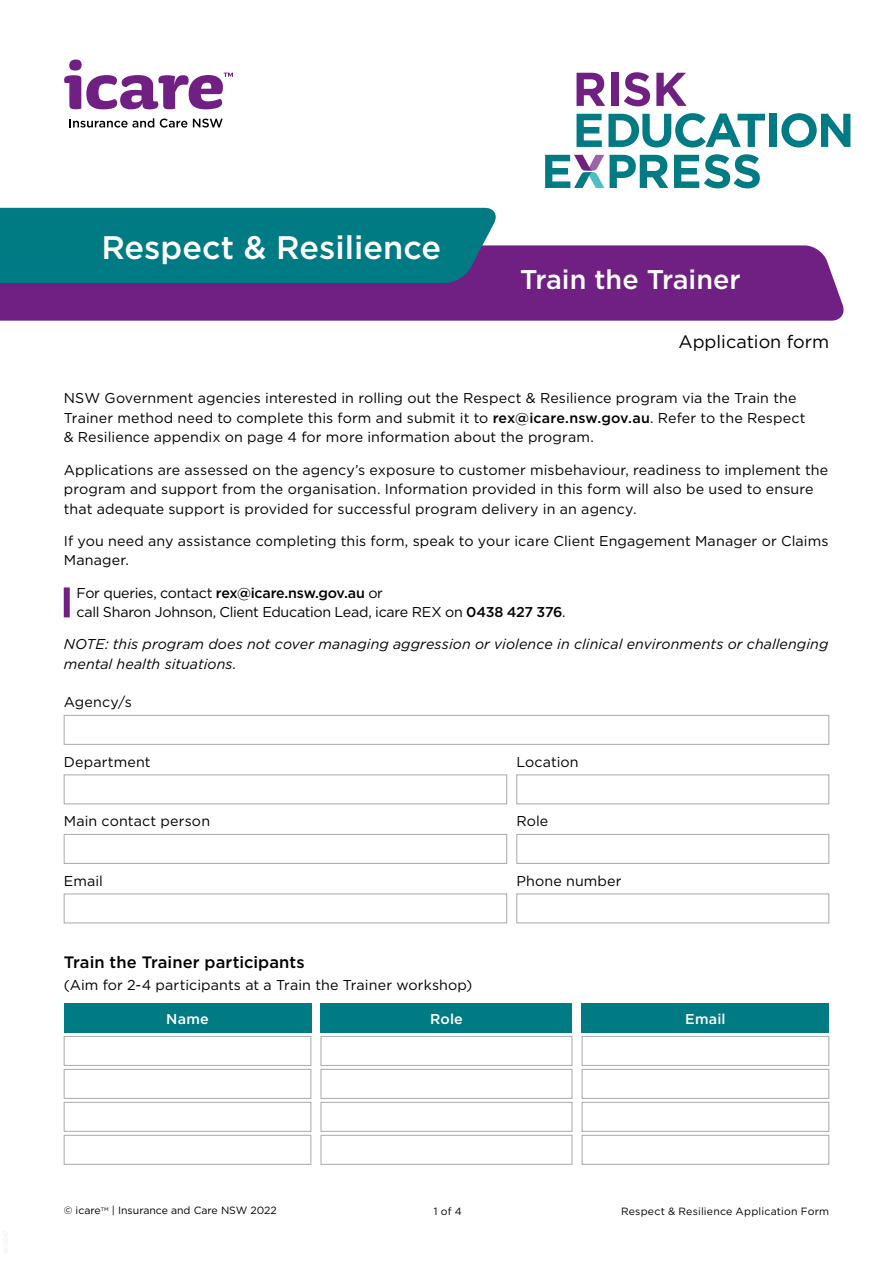
<style>
.page{position:relative;width:893px;height:1263px;background:#fff}
.page>*{position:absolute;margin:0;border:0;box-sizing:border-box;transform-origin:0 0}
.t1{font:500 32.55px "Gotham";color:#fff}
.Document_Title{font:500 27px "Gotham";color:#fff}
.Document_Title-2{font:18px "Gotham";color:#000}
.Form_H2_-_Numbered_L{font:500 16.5px "Gotham";letter-spacing:.005em;color:#000}
.Body_Copy{font:14.25px/19.5px "Gotham";letter-spacing:.01em;color:#000}
.Body_Copy-2{font:italic 14.25px/19.5px "Gotham";letter-spacing:.005em;color:#000}
.Note{font:14.25px/19.5px "Gotham";letter-spacing:-.02em;color:#000}
.Body_Copy-3{font:500 14.25px "Gotham";letter-spacing:.015em;color:#fff}
.t2{font:10.5px "Gotham";letter-spacing:.01em;color:#000}
.s1{font-weight:500}
</style>
<div class="page">
<div style="left:0;top:245px;width:844px;height:76px;background:#702082"></div>
<div style="left:0;top:208px;width:498px;height:75px;background:#007b83"></div>
<div style="left:64px;top:715px;width:765px;height:30px;border:1px solid #a7a9ac"></div>
<div style="left:64px;top:774px;width:443px;height:30px;border:1px solid #a7a9ac"></div>
<div style="left:64px;top:834px;width:443px;height:30px;border:1px solid #a7a9ac"></div>
<div style="left:64px;top:893px;width:443px;height:30px;border:1px solid #a7a9ac"></div>
<div style="left:516px;top:774px;width:313px;height:30px;border:1px solid #a7a9ac"></div>
<div style="left:516px;top:834px;width:313px;height:30px;border:1px solid #a7a9ac"></div>
<div style="left:516px;top:893px;width:313px;height:30px;border:1px solid #a7a9ac"></div>
<div style="left:64px;top:1036px;width:247px;height:30px;border:1px solid #a7a9ac"></div>
<div style="left:64px;top:1069px;width:247px;height:30px;border:1px solid #a7a9ac"></div>
<div style="left:64px;top:1102px;width:247px;height:30px;border:1px solid #a7a9ac"></div>
<div style="left:64px;top:1135px;width:247px;height:30px;border:1px solid #a7a9ac"></div>
<div style="left:321px;top:1036px;width:251px;height:30px;border:1px solid #a7a9ac"></div>
<div style="left:321px;top:1069px;width:251px;height:30px;border:1px solid #a7a9ac"></div>
<div style="left:321px;top:1102px;width:251px;height:30px;border:1px solid #a7a9ac"></div>
<div style="left:321px;top:1135px;width:251px;height:30px;border:1px solid #a7a9ac"></div>
<div style="left:582px;top:1036px;width:247px;height:30px;border:1px solid #a7a9ac"></div>
<div style="left:582px;top:1069px;width:247px;height:30px;border:1px solid #a7a9ac"></div>
<div style="left:582px;top:1102px;width:247px;height:30px;border:1px solid #a7a9ac"></div>
<div style="left:582px;top:1135px;width:247px;height:30px;border:1px solid #a7a9ac"></div>
<div style="left:64px;top:587px;width:6px;height:30px;background:#702082"></div>
<div style="left:64px;top:1003px;width:247px;height:30px;background:#007b83"></div>
<div style="left:321px;top:1003px;width:251px;height:30px;background:#007b83"></div>
<div style="left:582px;top:1003px;width:247px;height:30px;background:#007b83"></div>
<svg style="left:64px;top:60px;width:169px;height:49px"></svg>
<svg style="left:69px;top:118px;width:85px;height:10px"></svg>
<svg style="left:160px;top:119px;width:27px;height:9px"></svg>
<svg style="left:193px;top:119px;width:30px;height:9px"></svg>
<svg style="left:610px;top:155px;width:58px;height:33px"></svg>
<svg style="left:674px;top:154px;width:86px;height:34px"></svg>
<svg style="left:577px;top:114px;width:25px;height:33px"></svg>
<svg style="left:608px;top:113px;width:157px;height:34px"></svg>
<div style="left:769px;top:114px;width:7px;height:33px;background:#007b83"></div>
<svg style="left:781px;top:113px;width:69px;height:34px"></svg>
<svg style="left:577px;top:73px;width:28px;height:33px"></svg>
<div style="left:611px;top:73px;width:7px;height:33px;background:#702082"></div>
<svg style="left:624px;top:72px;width:26px;height:34px"></svg>
<svg style="left:656px;top:73px;width:31px;height:33px"></svg>
<svg style="left:545px;top:155px;width:59px;height:33px"></svg>
<h1 class="t1" style="left:101px;top:226px;width:341px">Respect &amp; Resilience</h1>
<h1 class="Document_Title" style="left:520px;top:262px;width:222px">Train the Trainer</h1>
<h1 class="Document_Title-2" style="left:678px;top:330px;width:152px">Application form</h1>
<p class="Body_Copy" style="left:64px;top:388px;width:743px">NSW Government agencies interested in rolling out the Respect &amp; Resilience program via the Train the<br>Trainer method need to complete this form and submit it to <span class="s1">rex@icare.nsw.gov.au</span>. Refer to the Respect &amp; Resilience appendix on page 4 for more information about the program.</p>
<p class="Body_Copy" style="left:64px;top:459px;width:766px">Applications are assessed on the agency’s exposure to customer misbehaviour, readiness to implement the program and support from the organisation. Information provided in this form will also be used to ensure that adequate support is provided for successful program delivery in an agency.</p>
<p class="Body_Copy" style="left:64px;top:531px;width:766px">If you need any assistance completing this form, speak to your icare Client Engagement Manager or Claims<br>Manager.</p>
<p class="Note" style="left:77px;top:582px;width:491px">For queries, contact <span class="s1">rex@icare.nsw.gov.au</span> or<br>call Sharon Johnson, Client Education Lead, icare REX on <span class="s1">0438 427 376</span>.</p>
<p class="Body_Copy-2" style="left:64px;top:634px;width:766px">NOTE: this program does not cover managing aggression or violence in clinical environments or challenging mental health situations.</p>
<p class="Body_Copy" style="left:64px;top:692px;width:69px">Agency/s</p>
<p class="Body_Copy" style="left:64px;top:752px;width:88px">Department</p>
<p class="Body_Copy" style="left:516px;top:752px;width:64px">Location</p>
<p class="Body_Copy" style="left:64px;top:811px;width:148px">Main contact person</p>
<p class="Body_Copy" style="left:516px;top:811px;width:33px">Role</p>
<p class="Body_Copy" style="left:64px;top:871px;width:41px">Email</p>
<p class="Body_Copy" style="left:516px;top:871px;width:107px">Phone number</p>
<p class="Form_H2_-_Numbered_L" style="left:64px;top:952px;width:242px">Train the Trainer participants</p>
<p class="Body_Copy" style="left:64px;top:975px;width:410px">(Aim for 2-4 participants at a Train the Trainer workshop)</p>
<p class="Body_Copy-3" style="left:166px;top:1009px;width:44px">Name</p>
<p class="Body_Copy-3" style="left:430px;top:1009px;width:34px">Role</p>
<p class="Body_Copy-3" style="left:685px;top:1009px;width:42px">Email</p>
<p class="t2" style="left:64px;top:1203px;width:215px">© icare<sup>TM</sup> | Insurance and Care NSW 2022</p>
<p class="t2" style="left:434px;top:1204px;width:29px">1 of 4</p>
<p class="t2" style="left:621px;top:1204px;width:210px">Respect &amp; Resilience Application Form</p>
</div>
